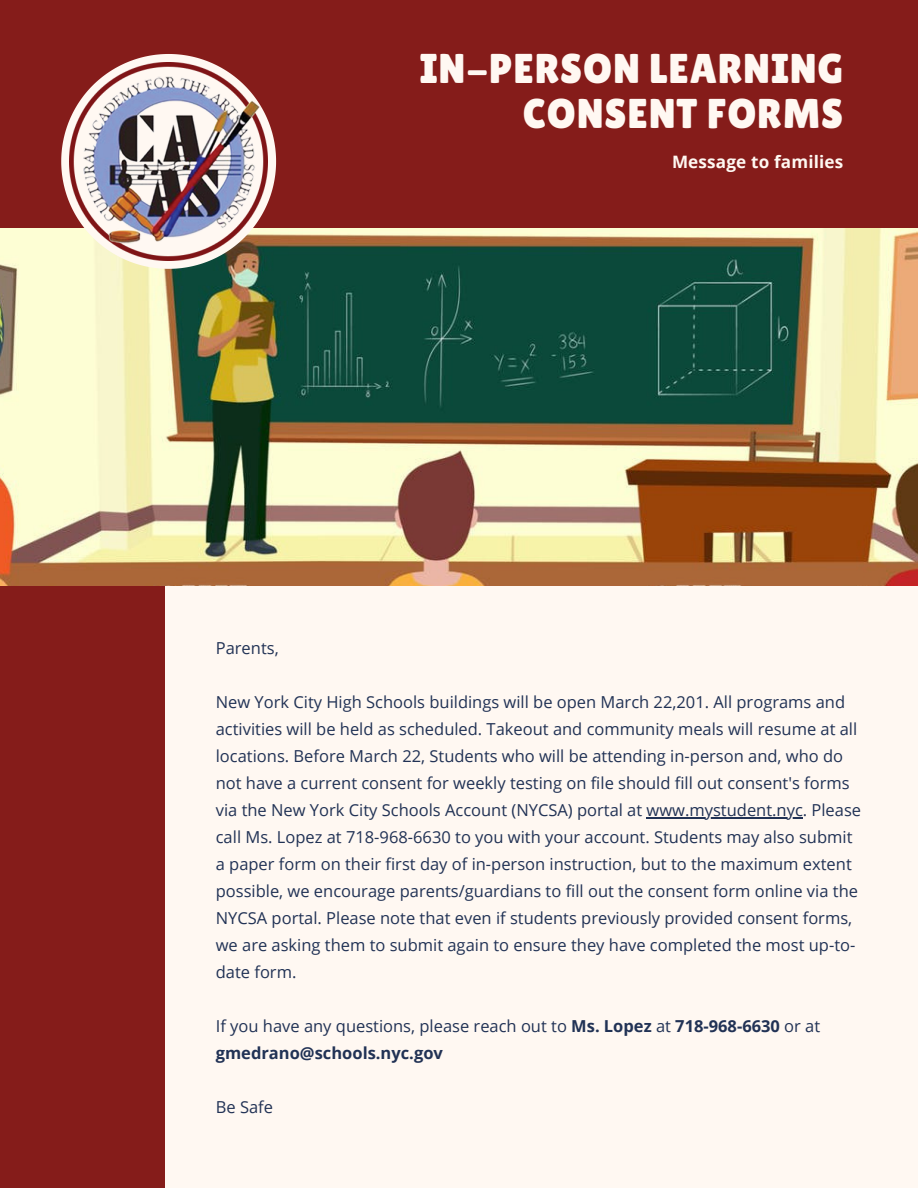
<style>
.page{position:relative;width:918px;height:1188px;background:#fff8f2}
.page>*{position:absolute;margin:0;border:0;box-sizing:border-box;transform-origin:0 0}
.t1{font:41.55px/45px "Lilita One";letter-spacing:.02em;color:#fff8f2;text-align:right}
.t2{font:700 17.1px "Open Sans";letter-spacing:.01em;color:#fff8f2}
.t3{font:16.5px/27px "Open Sans";color:#213255}
.s1{font-weight:700}
</style>
<div class="page">
<div style="left:0;top:389px;width:164px;height:799px;background:#851c1a"></div>
<img style="left:0;top:227px;width:918px;height:358px">
<div style="left:0;top:0;width:918px;height:227px;background:#851c1a"></div>
<svg style="left:61px;top:54px;width:215px;height:215px"></svg>
<hr style="left:647px;top:817px;width:156px;height:1px;background:#213255">
<img style="left:70px;top:62px;width:198px;height:198px">
<p class="t1" style="left:420px;top:46px;width:425px">IN-PERSON LEARNING<br>CONSENT FORMS</p>
<p class="t2" style="left:672px;top:149px;width:173px">Message to families</p>
<p class="t3" style="left:216px;top:634px;width:64px">Parents,</p>
<p class="t3" style="left:216px;top:688px;width:647px">New York City High Schools buildings will be open March 22,201. All programs and activities will be held as scheduled. Takeout and community meals will resume at all locations. Before March 22, Students who will be attending in-person and, who do not have a current consent for weekly testing on file should fill out consent's forms via the New York City Schools Account (NYCSA) portal at www.mystudent.nyc. Please call Ms. Lopez at 718-968-6630 to you with your account. Students may also submit a paper form on their first day of in-person instruction, but to the maximum extent possible, we encourage parents/guardians to fill out the consent form online via the NYCSA portal. Please note that even if students previously provided consent forms, we are asking them to submit again to ensure they have completed the most up-to&shy;date form.</p>
<p class="t3" style="left:216px;top:1012px;width:606px">If you have any questions, please reach out to <span class="s1">Ms. Lopez</span> at <span class="s1">718-968-6630</span> or at <span class="s1">gmedrano@schools.nyc.gov</span></p>
<p class="t3" style="left:216px;top:1093px;width:59px">Be Safe</p>
</div>
